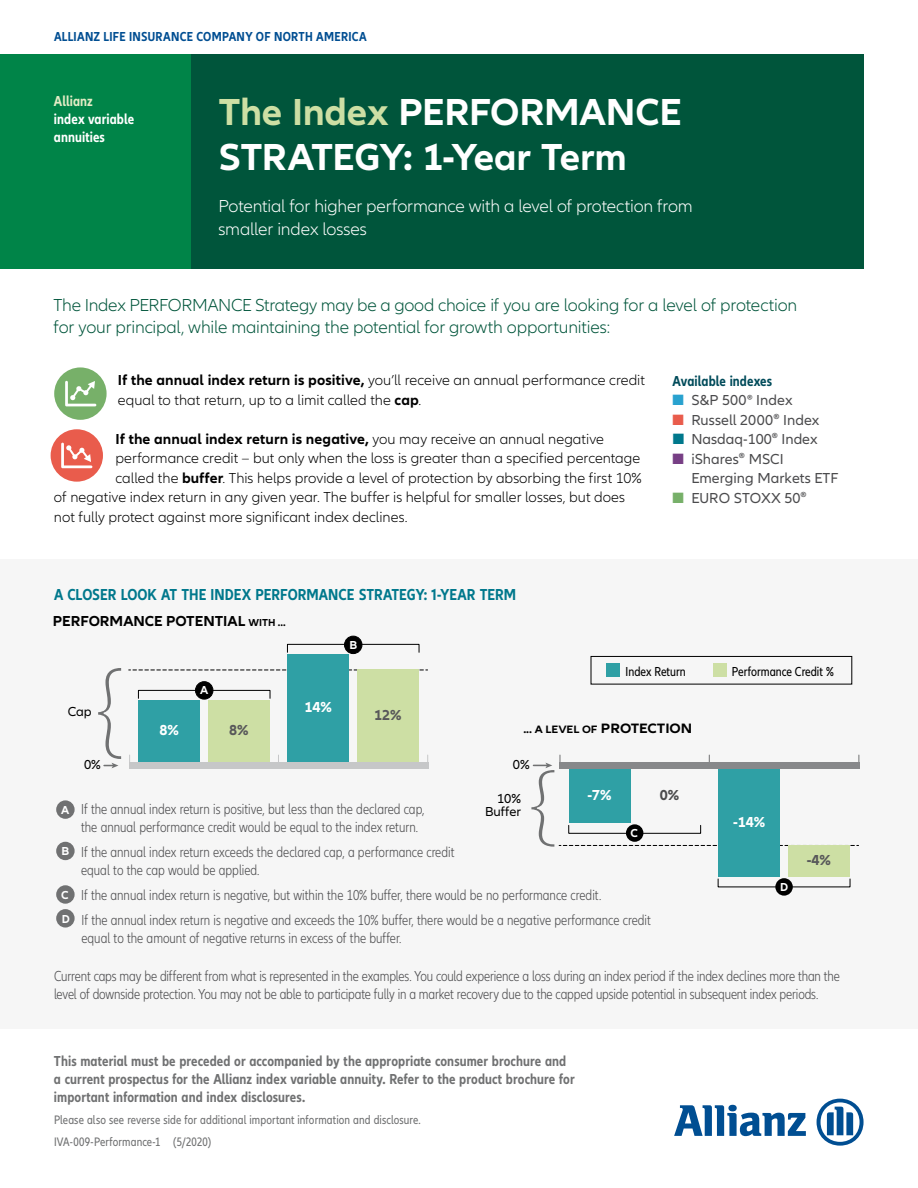
<style>
.page{position:relative;width:918px;height:1188px;background:#fff}
.page>*{position:absolute;margin:0;border:0;box-sizing:border-box;transform-origin:0 0}
.t1{font:700 39px/45px "Allianz Neo";letter-spacing:-.01em;color:#fff}
.t2{font:300 18px/22.5px "Allianz Neo";letter-spacing:-.015em;color:#00553b}
.t3{font:300 18px/22.5px "Allianz Neo";letter-spacing:-.01em;color:#fff}
.t4{font:700 condensed 16.5px "Allianz Neo";color:#00788c}
.t5{font:300 condensed 15px/18px "Allianz Neo";color:#4b4b4d}
.t6{font:300 15px/19.5px "Allianz Neo";color:#000}
.t7{font:700 condensed 15px/18px "Allianz Neo";letter-spacing:.005em;color:#707172}
.t8{font:15px/19.5px "Allianz Neo";color:#4b4b4d}
.t9{font:700 15px "Allianz Neo";letter-spacing:.005em;color:#000}
.t10{font:700 condensed 15px/18px "Allianz Neo";letter-spacing:.005em;color:#fff}
.t11{font:700 condensed 15px "Allianz Neo";letter-spacing:.005em;color:#004b5a}
.t12{font:700 15px "Allianz Neo";color:#fff}
.t13{font:700 15px "Allianz Neo";color:#58585a}
.t14{font:700 condensed 15px "Allianz Neo";letter-spacing:.005em;color:#e3ecc5}
.t15{font:700 15px "Allianz Neo";color:#4b4b4d}
.t16{font:700 condensed 13.5px "Allianz Neo";letter-spacing:.02em;color:#004e92}
.t17{font:condensed 13.5px "Allianz Neo";color:#000}
.t18{font:13.5px/13.5px "Allianz Neo";color:#000;text-align:right}
.t19{font:condensed 12.75px/21.8px "Allianz Neo";letter-spacing:.01em;color:#707172}
.t20{font:700 12px "Allianz Neo";color:#fff}
.t21{font:700 11.1px "Allianz Neo";color:#000;scale:1.06 1}
.s1{color:#cddfa4}
.s2{font-weight:700}
.s3{font-weight:300}
.s4{font-size:10.5px}
.s5{color:#29a2cf}
.s6{color:#e95c4c}
.s7{font-size:16.5px}
.s8{color:#00788c}
.s9{color:#773f85}
.s10{color:#77b069}
.s11{font-size:14.1px}
.s12{font-weight:700;font-stretch:normal;font-size:12px;color:#fff}
</style>
<div class="page">
<div style="left:0;top:560px;width:918px;height:469px;background:#f6f6f6"></div>
<div style="left:0;top:54px;width:192px;height:214px;background:#008448"></div>
<svg style="left:674px;top:1105px;width:132px;height:31px"></svg>
<svg style="left:817px;top:1099px;width:47px;height:47px"></svg>
<div style="left:54px;top:367px;width:53px;height:53px;background:#77b069;border-radius:50%"></div>
<svg style="left:65px;top:381px;width:31px;height:25px"></svg>
<div style="left:51px;top:429px;width:52px;height:53px;background:#e95c4c;border-radius:50%"></div>
<svg style="left:61px;top:443px;width:31px;height:25px"></svg>
<div style="left:191px;top:54px;width:673px;height:214px;background:#00553b"></div>
<svg style="left:129px;top:670px;width:299px;height:1px"></svg>
<svg style="left:98px;top:668px;width:23px;height:100px"></svg>
<div style="left:208px;top:700px;width:62px;height:62px;background:#cddfa4"></div>
<div style="left:138px;top:700px;width:62px;height:62px;background:#2fa0a5"></div>
<div style="left:357px;top:669px;width:62px;height:93px;background:#cddfa4"></div>
<div style="left:287px;top:654px;width:62px;height:108px;background:#2fa0a5"></div>
<div style="left:788px;top:845px;width:62px;height:32px;background:#cddfa4"></div>
<div style="left:718px;top:768px;width:62px;height:109px;background:#2fa0a5"></div>
<div style="left:138px;top:690px;width:132px;height:9px;border:1px solid #000"></div>
<div style="left:129px;top:762px;width:300px;height:7px;background:#c6c7c8"></div>
<div style="left:287px;top:644px;width:132px;height:9px;border:1px solid #000"></div>
<svg style="left:531px;top:755px;width:328px;height:92px"></svg>
<div style="left:714px;top:664px;width:13px;height:13px;background:#cddfa4"></div>
<div style="left:607px;top:664px;width:13px;height:13px;background:#2fa0a5"></div>
<div style="left:591px;top:656px;width:261px;height:28px;border:1px solid #000"></div>
<div style="left:196px;top:682px;width:17px;height:17px;background:#000;border-radius:50%"></div>
<div style="left:195px;top:681px;width:18px;height:18px;border:1px solid #000;border-radius:50%"></div>
<div style="left:345px;top:636px;width:17px;height:18px;background:#000;border-radius:50%"></div>
<div style="left:344px;top:636px;width:18px;height:18px;border:1px solid #000;border-radius:50%"></div>
<div style="left:626px;top:824px;width:17px;height:18px;background:#000;border-radius:50%"></div>
<div style="left:775px;top:878px;width:18px;height:18px;background:#000;border-radius:50%"></div>
<div style="left:56px;top:800px;width:19px;height:19px;background:#707172;border-radius:50%"></div>
<div style="left:56px;top:842px;width:19px;height:18px;background:#707172;border-radius:50%"></div>
<div style="left:56px;top:885px;width:19px;height:19px;background:#707172;border-radius:50%"></div>
<div style="left:56px;top:909px;width:19px;height:19px;background:#707172;border-radius:50%"></div>
<p class="t16" style="left:54px;top:28px;width:314px">ALLIANZ LIFE INSURANCE COMPANY OF NORTH AMERICA</p>
<p class="t14" style="left:54px;top:92px;width:40px">Allianz</p>
<p class="t10" style="left:54px;top:110px;width:82px">index variable annuities</p>
<h1 class="t1" style="left:218px;top:91px;width:465px"><span class="s1">The Index</span> PERFORMANCE<br>STRATEGY: 1-Year Term</h1>
<p class="t3" style="left:218px;top:196px;width:476px">Potential for higher performance with a level of protection from smaller index losses</p>
<p class="t2" style="left:54px;top:294px;width:745px">The Index PERFORMANCE Strategy may be a good choice if you are looking for a level of protection for your principal, while maintaining the potential for growth opportunities:</p>
<p class="t6" style="left:118px;top:371px;width:529px"><span class="s2">If the annual index return is positive,</span> you’ll receive an annual performance credit equal to that return, up to a limit called the <span class="s2">cap</span>.</p>
<p class="t9" style="left:116px;top:430px;width:490px">If the annual index return is negative, <span class="s3">you may receive an annual negative</span></p>
<p class="t6" style="left:116px;top:449px;width:526px">performance credit – but only when the loss is greater than a specified percentage</p>
<p class="t6" style="left:116px;top:469px;width:528px">called the <span class="s2">buffer</span>. This helps provide a level of protection by absorbing the first 10%</p>
<p class="t6" style="left:54px;top:488px;width:573px">of negative index return in any given year. The buffer is helpful for smaller losses, but does</p>
<p class="t6" style="left:54px;top:508px;width:355px">not fully protect against more significant index declines.</p>
<p class="t4" style="left:54px;top:585px;width:464px">A CLOSER LOOK AT THE INDEX PERFORMANCE STRATEGY: 1-YEAR TERM</p>
<p class="t9" style="left:53px;top:612px;width:234px">PERFORMANCE POTENTIAL <span class="s4">WITH ...</span></p>
<p class="t20" style="left:349px;top:638px;width:9px">B</p>
<p class="t11" style="left:673px;top:372px;width:101px">Available indexes</p>
<p class="t8" style="left:673px;top:391px;width:121px"><span class="s5">■</span> S&amp;P 500® Index</p>
<p class="t8" style="left:673px;top:410px;width:148px"><span class="s6">■</span> Russell 2000<span class="s7">®</span> Index</p>
<p class="t8" style="left:673px;top:430px;width:147px"><span class="s8">■</span> Nasdaq-100<span class="s7">®</span> Index</p>
<p class="t8" style="left:691px;top:449px;width:149px;text-indent:-19px"><span class="s9">■</span> iShares<span class="s7">®</span> MSCI<br>Emerging Markets ETF</p>
<p class="t8" style="left:673px;top:488px;width:136px"><span class="s10">■</span> EURO STOXX 50<span class="s7">®</span></p>
<p class="t18" style="left:68px;top:705px;width:25px">Cap</p>
<p class="t18" style="left:84px;top:759px;width:18px">0%</p>
<p class="t20" style="left:200px;top:683px;width:10px">A</p>
<p class="t12" style="left:160px;top:722px;width:21px">8%</p>
<p class="t13" style="left:229px;top:722px;width:21px">8%</p>
<p class="t12" style="left:304px;top:699px;width:29px">14%</p>
<p class="t13" style="left:374px;top:706px;width:29px">12%</p>
<p class="t17" style="left:626px;top:664px;width:62px">Index Return</p>
<p class="t17" style="left:732px;top:664px;width:103px">Performance Credit %</p>
<p class="t21" style="left:523px;top:723px;width:161px">... A LEVEL OF <span class="s11">PROTECTION</span></p>
<p class="t18" style="left:513px;top:758px;width:18px">0%</p>
<p class="t12" style="left:588px;top:786px;width:26px">-7%</p>
<p class="t18" style="left:485px;top:792px;width:38px">10%<br>Buffer</p>
<p class="t5" style="left:81px;top:801px;width:345px;text-indent:-20px"><span class="s12">A</span> If the annual index return is positive, but less than the declared cap, the annual performance credit would be equal to the index return.</p>
<p class="t5" style="left:81px;top:844px;width:375px;text-indent:-20px"><span class="s12">B</span> If the annual index return exceeds the declared cap, a performance credit equal to the cap would be applied.</p>
<p class="t5" style="left:61px;top:883px;width:591px;line-height:24.8px"><span class="s12">C</span> If the annual index return is negative, but within the 10% buffer, there would be no performance credit.<br><span class="s12">D</span> If the annual index return is negative and exceeds the 10% buffer, there would be a negative performance credit</p>
<p class="t5" style="left:81px;top:929px;width:322px">equal to the amount of negative returns in excess of the buffer.</p>
<p class="t20" style="left:631px;top:826px;width:9px">C</p>
<p class="t15" style="left:660px;top:786px;width:21px">0%</p>
<p class="t12" style="left:733px;top:813px;width:34px">-14%</p>
<p class="t20" style="left:780px;top:880px;width:10px">D</p>
<p class="t13" style="left:807px;top:851px;width:26px">-4%</p>
<p class="t5" style="left:54px;top:968px;width:787px">Current caps may be different from what is represented in the examples. You could experience a loss during an index period if the index declines more than the level of downside protection. You may not be able to participate fully in a market recovery due to the capped upside potential in subsequent index periods.</p>
<p class="t7" style="left:54px;top:1053px;width:522px">This material must be preceded or accompanied by the appropriate consumer brochure and a current prospectus for the Allianz index variable annuity. Refer to the product brochure for important information and index disclosures.</p>
<p class="t19" style="left:54px;top:1109px;width:368px">Please also see reverse side for additional important information and disclosure.<br>IVA-009-Performance-1 (5/2020)</p>
</div>
